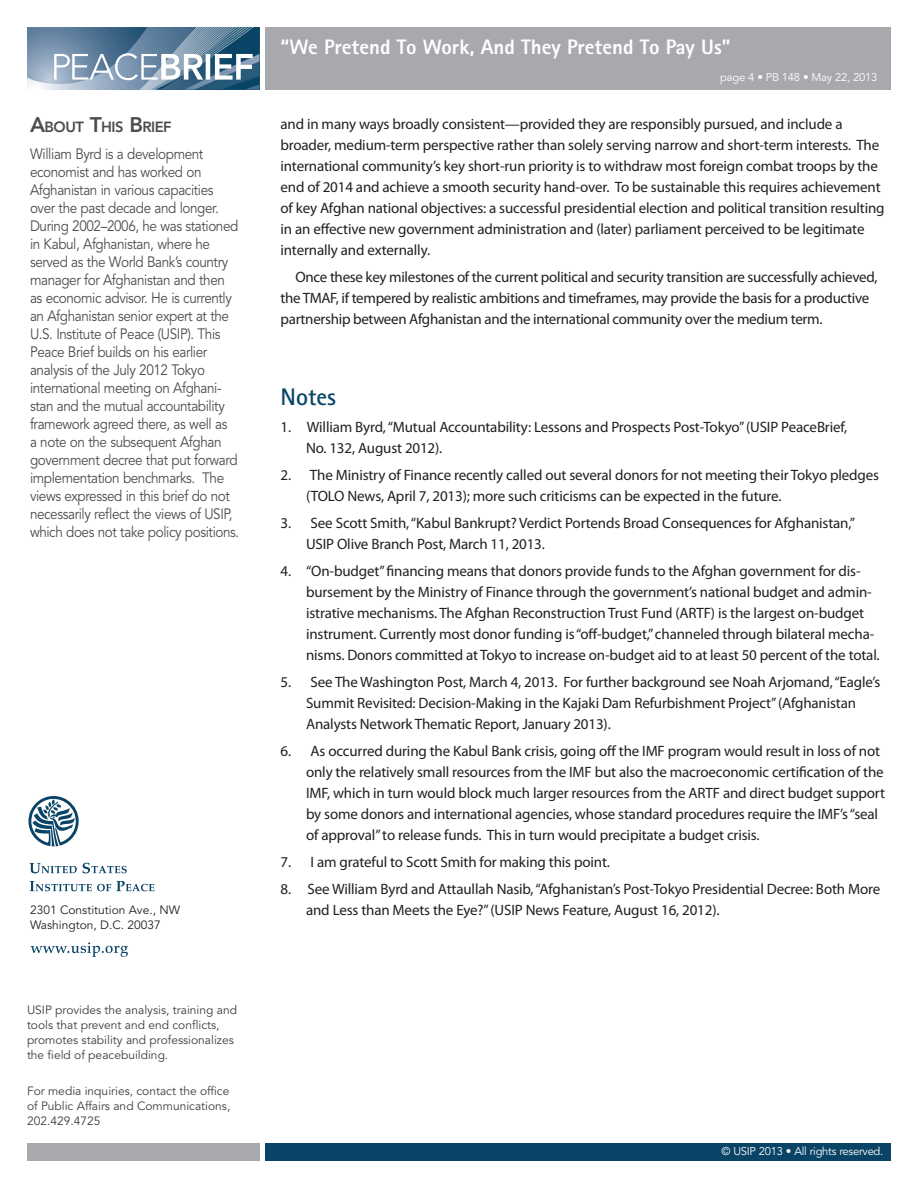
<style>
.page{position:relative;width:918px;height:1188px;background:#fff}
.page>*{position:absolute;margin:0;border:0;box-sizing:border-box;transform-origin:0 0}
.t1{font:700 24px "Rotis Sans Serif";color:#094466}
.t2{font:800 21px "Rotis Sans Serif";color:#fff}
.t3{font:15px/21px "Myriad Pro";letter-spacing:-.01em;color:#231f20}
.t4{font:15px/18px "Avenir LT Std";letter-spacing:-.03em;color:#4b4c4d;scale:.9 1}
.t5{font:800 14.7px "Avenir LT Std";letter-spacing:-.035em;color:#4b4c4d}
.t6{font:12px/15px "Avenir LT Std";color:#3e3e3f}
.t7{font:12px/15px "Avenir LT Std";color:#231f20}
.t8{font:11.25px "Avenir LT Std";letter-spacing:-.025em;color:#fff}
.s1{font-size:21px}
</style>
<div class="page">
<div style="left:265px;top:1143px;width:626px;height:18px;background:#094466"></div>
<div style="left:27px;top:1143px;width:233px;height:18px;background:#a8a9ad"></div>
<div style="left:265px;top:27px;width:626px;height:63px;background:#a8a9ad"></div>
<svg style="left:27px;top:27px;width:233px;height:63px;background:#7894ac"></svg>
<svg style="left:30px;top:881px;width:124px;height:10px"></svg>
<svg style="left:30px;top:863px;width:97px;height:10px"></svg>
<svg style="left:28px;top:796px;width:51px;height:50px"></svg>
<svg style="left:31px;top:942px;width:97px;height:15px"></svg>
<p class="t5" style="left:30px;top:118px;width:143px"><span class="s1">A</span>BOUT <span class="s1">T</span>HIS <span class="s1">B</span>RIEF</p>
<p class="t4" style="left:30px;top:145px;width:234px">William Byrd is a development economist and has worked on Afghanistan in various capacities over the past decade and longer.<br>During 2002–2006, he was stationed in Kabul, Afghanistan, where he served as the World Bank’s country manager for Afghanistan and then as economic advisor. He is currently an Afghanistan senior expert at the U.S. Institute of Peace (USIP). This Peace Brief builds on his earlier analysis of the July 2012 Tokyo international meeting on Afghani&shy;stan and the mutual accountability framework agreed there, as well as<br>a note on the subsequent Afghan government decree that put forward implementation benchmarks. The views expressed in this brief do not necessarily reflect the views of USIP, which does not take policy positions.</p>
<p class="t7" style="left:30px;top:903px;width:152px">2301 Constitution Ave., NW<br>Washington, D.C. 20037</p>
<p class="t6" style="left:27px;top:1003px;width:212px">USIP provides the analysis, training and tools that prevent and end conflicts, promotes stability and professionalizes the field of peacebuilding.</p>
<p class="t6" style="left:27px;top:1084px;width:205px;text-align:justify">For media inquiries, contact the office of Public Affairs and Communications, 202.429.4725</p>
<h2 class="t2" style="left:280px;top:34px;width:452px">“We Pretend To Work, And They Pretend To Pay Us”</h2>
<p class="t8" style="left:720px;top:71px;width:158px">page 4 • PB 148 • May 22, 2013</p>
<p class="t3" style="left:280px;top:113px;width:606px">and in many ways broadly consistent—provided they are responsibly pursued, and include a broader, medium-term perspective rather than solely serving narrow and short-term interests. The international community’s key short-run priority is to withdraw most foreign combat troops by the end of 2014 and achieve a smooth security hand-over. To be sustainable this requires achievement of key Afghan national objectives: a successful presidential election and political transition resulting in an effective new government administration and (later) parliament perceived to be legitimate internally and externally.</p>
<p class="t3" style="left:281px;top:266px;width:598px;text-indent:15px">Once these key milestones of the current political and security transition are successfully achieved, the TMAF, if tempered by realistic ambitions and timeframes, may provide the basis for a productive partnership between Afghanistan and the international community over the medium term.</p>
<h1 class="t1" style="left:280px;top:382px;width:57px">Notes</h1>
<p class="t3" style="left:306px;top:416px;width:543px;text-indent:-26px">1. William Byrd,“Mutual Accountability: Lessons and Prospects Post-Tokyo”(USIP PeaceBrief,<br>No. 132, August 2012).</p>
<p class="t3" style="left:306px;top:464px;width:575px;text-indent:-26px">2. The Ministry of Finance recently called out several donors for not meeting their Tokyo pledges (TOLO News, April 7, 2013); more such criticisms can be expected in the future.</p>
<p class="t3" style="left:306px;top:512px;width:551px;text-indent:-26px">3. See Scott Smith,“Kabul Bankrupt? Verdict Portends Broad Consequences for Afghanistan,”<br>USIP Olive Branch Post, March 11, 2013.</p>
<p class="t3" style="left:306px;top:560px;width:575px;text-indent:-26px">4. “On-budget”financing means that donors provide funds to the Afghan government for dis&shy;bursement by the Ministry of Finance through the government’s national budget and admin&shy;istrative mechanisms. The Afghan Reconstruction Trust Fund (ARTF) is the largest on-budget instrument. Currently most donor funding is“off-budget,”channeled through bilateral mecha&shy;nisms. Donors committed at Tokyo to increase on-budget aid to at least 50 percent of the total.</p>
<p class="t3" style="left:306px;top:671px;width:576px;text-indent:-26px">5. See The Washington Post, March 4, 2013. For further background see Noah Arjomand,“Eagle’s<br>Summit Revisited: Decision-Making in the Kajaki Dam Refurbishment Project”(Afghanistan<br>Analysts Network Thematic Report, January 2013).</p>
<p class="t3" style="left:306px;top:740px;width:580px;text-indent:-26px">6. As occurred during the Kabul Bank crisis, going off the IMF program would result in loss of not only the relatively small resources from the IMF but also the macroeconomic certification of the IMF, which in turn would block much larger resources from the ARTF and direct budget support by some donors and international agencies, whose standard procedures require the IMF’s“seal of approval”to release funds. This in turn would precipitate a budget crisis.</p>
<p class="t3" style="left:281px;top:851px;width:331px">7. I am grateful to Scott Smith for making this point.</p>
<p class="t3" style="left:306px;top:878px;width:576px;text-indent:-26px">8. See William Byrd and Attaullah Nasib,“Afghanistan’s Post-Tokyo Presidential Decree: Both More and Less than Meets the Eye?”(USIP News Feature, August 16, 2012).</p>
<p class="t8" style="left:722px;top:1145px;width:163px">© USIP 2013 • All rights reserved.</p>
</div>
